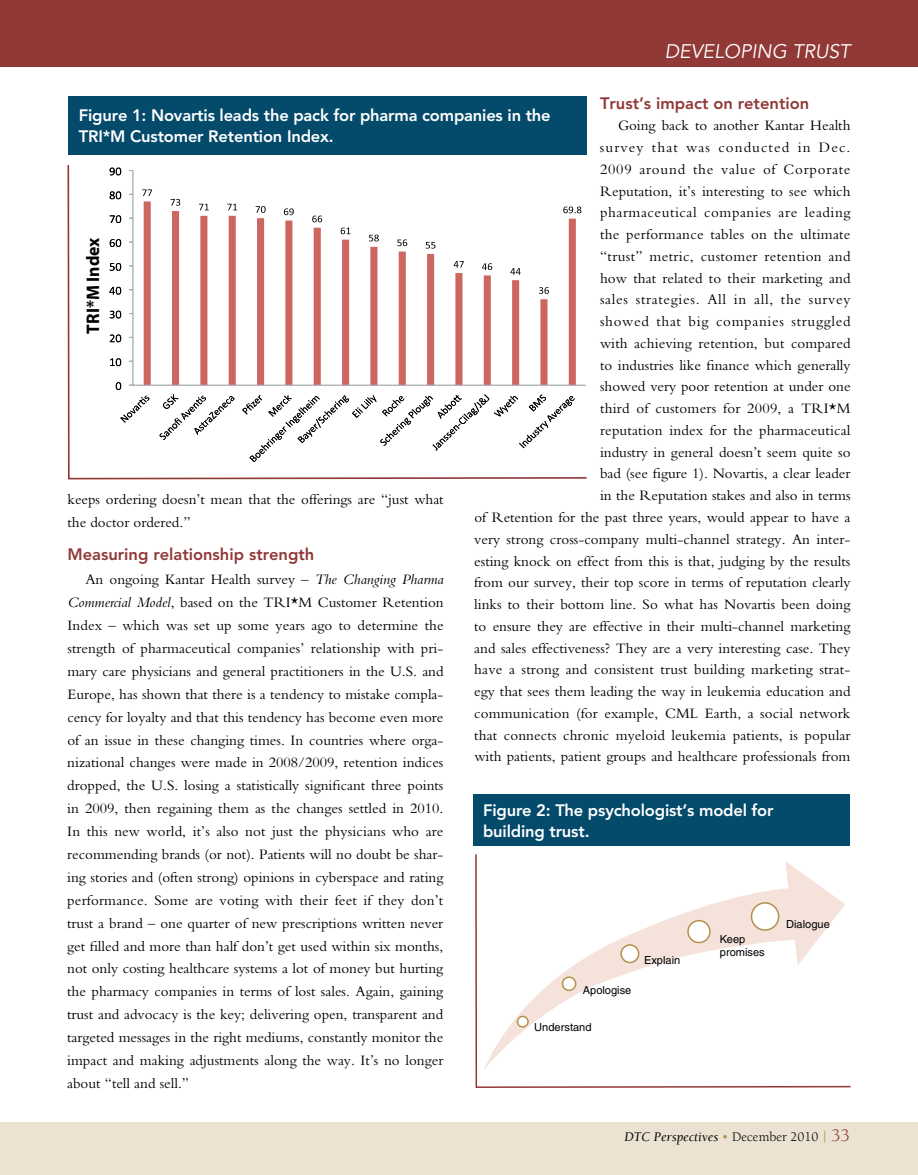
<style>
.page{position:relative;width:918px;height:1175px;background:#fff}
.page>*{position:absolute;margin:0;border:0;box-sizing:border-box;transform-origin:0 0}
.t1{font:italic 19.5px "Avenir";color:#fff}
.t2{font:700 18.3px "Myriad Pro";color:#000}
.t3{font:800 16.5px/21px "Avenir";letter-spacing:-.01em;color:#fff}
.t4{font:800 16.5px "Avenir";color:#903937}
.t5{font:15px/21.8px "Bembo";color:#000}
.t6{font:italic 13.5px "Berkeley";color:#000}
.t7{font:11.1px/13.4px "Helvetica";color:#000}
.s1{font-style:italic}
.s2{font-style:normal;color:#b3904d}
.s3{font-style:normal}
.s4{font-style:normal;font-size:15px;color:#b3904d}
.s5{font-style:normal;font-size:18px;color:#903937}
</style>
<div class="page">
<div style="left:0;top:0;width:918px;height:67px;background:#903937"></div>
<div style="left:0;top:1122px;width:918px;height:52px;background:#ebe2d1"></div>
<svg style="left:67px;top:165px;width:520px;height:315px"></svg>
<div style="left:68px;top:96px;width:518px;height:58px;background:#044a6b"></div>
<div style="left:133px;top:170px;width:453px;height:215px;background:#fff"></div>
<svg style="left:144px;top:201px;width:432px;height:184px"></svg>
<hr style="left:133px;top:385px;width:453px;height:1px;background:#a5a8aa">
<hr style="left:133px;top:170px;width:1px;height:215px;background:#a5a8aa">
<svg style="left:142px;top:189px;width:10px;height:7px"></svg>
<svg style="left:171px;top:199px;width:9px;height:7px"></svg>
<svg style="left:199px;top:204px;width:10px;height:6px"></svg>
<svg style="left:227px;top:204px;width:10px;height:6px"></svg>
<svg style="left:256px;top:206px;width:10px;height:7px"></svg>
<svg style="left:284px;top:208px;width:10px;height:7px"></svg>
<svg style="left:312px;top:216px;width:10px;height:6px"></svg>
<svg style="left:341px;top:227px;width:9px;height:7px"></svg>
<svg style="left:369px;top:235px;width:10px;height:6px"></svg>
<svg style="left:397px;top:239px;width:10px;height:7px"></svg>
<svg style="left:426px;top:242px;width:9px;height:7px"></svg>
<svg style="left:454px;top:261px;width:10px;height:7px"></svg>
<svg style="left:482px;top:263px;width:10px;height:7px"></svg>
<svg style="left:510px;top:268px;width:11px;height:7px"></svg>
<svg style="left:539px;top:287px;width:10px;height:7px"></svg>
<svg style="left:563px;top:206px;width:18px;height:7px"></svg>
<svg style="left:116px;top:382px;width:5px;height:8px"></svg>
<svg style="left:110px;top:358px;width:11px;height:8px"></svg>
<svg style="left:110px;top:334px;width:11px;height:8px"></svg>
<svg style="left:110px;top:311px;width:11px;height:7px"></svg>
<svg style="left:109px;top:287px;width:12px;height:7px"></svg>
<svg style="left:110px;top:263px;width:11px;height:8px"></svg>
<svg style="left:110px;top:239px;width:11px;height:8px"></svg>
<svg style="left:110px;top:215px;width:11px;height:8px"></svg>
<svg style="left:110px;top:191px;width:11px;height:8px"></svg>
<svg style="left:110px;top:168px;width:11px;height:7px"></svg>
<svg style="left:120px;top:396px;width:29px;height:26px"></svg>
<svg style="left:160px;top:394px;width:75px;height:46px"></svg>
<svg style="left:242px;top:394px;width:333px;height:68px"></svg>
<svg style="left:475px;top:854px;width:376px;height:234px"></svg>
<div style="left:473px;top:795px;width:376px;height:51px;background:#044a6b"></div>
<svg style="left:483px;top:861px;width:362px;height:210px"></svg>
<div style="left:752px;top:903px;width:27px;height:27px;background:#fff;border-radius:50%"></div>
<div style="left:751px;top:902px;width:28px;height:28px;border:2px solid #b3904d;border-radius:50%"></div>
<div style="left:688px;top:920px;width:22px;height:22px;background:#fff;border-radius:50%"></div>
<div style="left:687px;top:920px;width:24px;height:23px;border:2px solid #b3904d;border-radius:50%"></div>
<div style="left:621px;top:945px;width:18px;height:17px;background:#fff;border-radius:50%"></div>
<div style="left:620px;top:944px;width:19px;height:19px;border:2px solid #b3904d;border-radius:50%"></div>
<div style="left:562px;top:977px;width:14px;height:13px;background:#fff;border-radius:50%"></div>
<div style="left:562px;top:976px;width:14px;height:15px;border:2px solid #b3904d;border-radius:50%"></div>
<div style="left:517px;top:1016px;width:11px;height:11px;background:#fff;border-radius:50%"></div>
<div style="left:517px;top:1015px;width:12px;height:12px;border:2px solid #b3904d;border-radius:50%"></div>
<h1 class="t1" style="left:665px;top:40px;width:187px">DEVELOPING TRUST</h1>
<p class="t4" style="left:600px;top:93px;width:211px">Trust’s impact on retention</p>
<p class="t5" style="left:474px;top:114px;width:378px;text-align:right">Going back to another Kantar Health<br>survey that was conducted in Dec.<br>2009 around the value of Corporate<br>Reputation, it’s interesting to see which<br>pharmaceutical companies are leading<br>the performance tables on the ultimate<br>“trust” metric, customer retention and<br>how that related to their marketing and<br>sales strategies. All in all, the survey<br>showed that big companies struggled<br>with achieving retention, but compared<br>to industries like finance which generally<br>showed very poor retention at under one<br>third of customers for 2009, a TRI*M<br>reputation index for the pharmaceutical<br>industry in general doesn’t seem quite so<br>bad (see figure 1). Novartis, a clear leader<br>in the Reputation stakes and also in terms<br>of Retention for the past three years, would appear to have a very strong cross-company multi-channel strategy. An inter&shy;esting knock on effect from this is that, judging by the results from our survey, their top score in terms of reputation clearly links to their bottom line. So what has Novartis been doing to ensure they are effective in their multi-channel marketing and sales effectiveness? They are a very interesting case. They have a strong and consistent trust building marketing strat&shy;egy that sees them leading the way in leukemia education and communication (for example, CML Earth, a social network that connects chronic myeloid leukemia patients, is popular with patients, patient groups and healthcare professionals from</p>
<p class="t3" style="left:79px;top:105px;width:473px">Figure 1: Novartis leads the pack for pharma companies in the<br>TRI*M Customer Retention Index.</p>
<p class="t2" style="left:81px;top:333px;width:97px;rotate:-90deg">TRI*M Index</p>
<p class="t5" style="left:68px;top:487px;width:378px;line-height:23.7px">keeps ordering doesn’t mean that the offerings are “just what the doctor ordered.”</p>
<p class="t4" style="left:68px;top:544px;width:248px">Measuring relationship strength</p>
<p class="t5" style="left:67px;top:567px;width:378px;line-height:23px;text-align:justify;text-indent:18px">An ongoing Kantar Health survey – <span class="s1">The Changing Pharma Commercial Model</span>, based on the TRI*M Customer Retention Index – which was set up some years ago to determine the strength of pharmaceutical companies’ relationship with pri&shy;mary care physicians and general practitioners in the U.S. and Europe, has shown that there is a tendency to mistake compla&shy;cency for loyalty and that this tendency has become even more of an issue in these changing times. In countries where orga&shy;nizational changes were made in 2008/2009, retention indices dropped, the U.S. losing a statistically significant three points in 2009, then regaining them as the changes settled in 2010.<br>In this new world, it’s also not just the physicians who are recommending brands (or not). Patients will no doubt be shar&shy;ing stories and (often strong) opinions in cyberspace and rating performance. Some are voting with their feet if they don’t trust a brand – one quarter of new prescriptions written never get filled and more than half don’t get used within six months, not only costing healthcare systems a lot of money but hurting the pharmacy companies in terms of lost sales. Again, gaining trust and advocacy is the key; delivering open, transparent and targeted messages in the right mediums, constantly monitor the impact and making adjustments along the way. It’s no longer about “tell and sell.”</p>
<p class="t3" style="left:483px;top:800px;width:292px">Figure 2: The psychologist’s model for building trust.</p>
<p class="t7" style="left:786px;top:917px;width:45px">Dialogue</p>
<p class="t7" style="left:720px;top:932px;width:46px">Keep promises</p>
<p class="t7" style="left:644px;top:953px;width:38px">Explain</p>
<p class="t7" style="left:583px;top:983px;width:50px">Apologise</p>
<p class="t7" style="left:534px;top:1020px;width:59px">Understand</p>
<p class="t6" style="left:624px;top:1129px;width:227px">DTC Perspectives <span class="s2">•</span> <span class="s3">December 2010</span> <span class="s4">|</span> <span class="s5">33</span></p>
</div>
